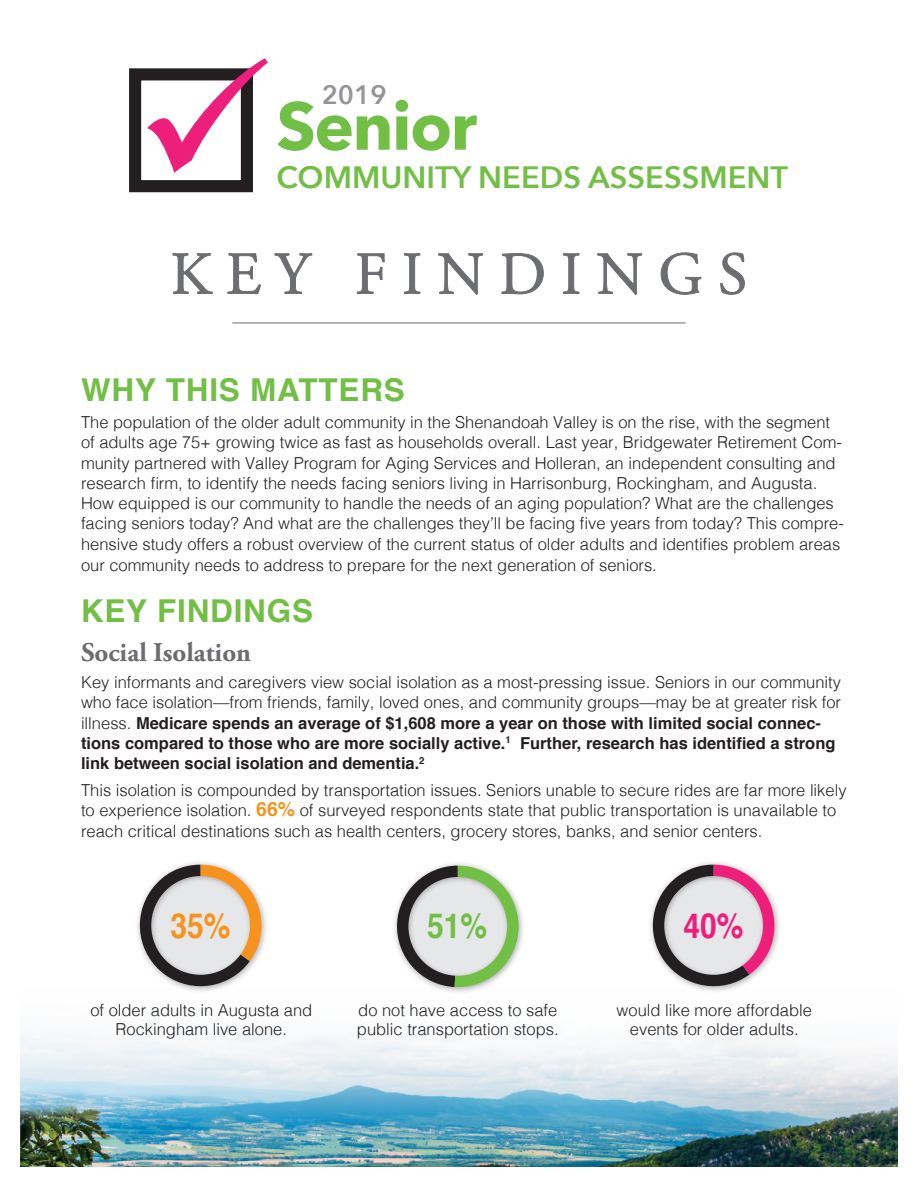
<style>
.page{position:relative;width:918px;height:1188px;background:#fff}
.page>*{position:absolute;margin:0;border:0;box-sizing:border-box;transform-origin:0 0}
.t1{font:700 66.75px "Avenir Next";letter-spacing:-.025em;color:#71bf44}
.t2{font:60px "Adobe Garamond";letter-spacing:.25em;color:#6c6d70}
.t3{font:700 34.5px "Helvetica";color:#f7931d;scale:.87 1}
.t4{font:700 34.5px "Helvetica";color:#71bf44;scale:.87 1}
.t5{font:700 34.5px "Helvetica";color:#ee1e7b;scale:.87 1}
.t6{font:700 31.5px "Helvetica";letter-spacing:.025em;color:#71bf44}
.t7{font:600 30.75px "Avenir Next";color:#71bf44}
.t8{font:700 27px "Adobe Garamond Pro";color:#6c6d70}
.t9{font:600 26.55px "Avenir Next";color:#939598}
.t10{font:300 16.5px/20.4px "Helvetica";color:#231f20}
.t11{font:700 16.5px/20.2px "Helvetica";color:#231f20}
.s1{font-weight:300}
.s2{font-weight:700;font-size:19.5px;color:#f7931d}
</style>
<div class="page">
<img style="left:21px;top:1032px;width:876px;height:134px">
<div style="left:129px;top:68px;width:124px;height:124px;border:12px solid #231f20"></div>
<svg style="left:147px;top:58px;width:121px;height:115px"></svg>
<svg style="left:173px;top:254px;width:40px;height:40px"></svg>
<svg style="left:228px;top:254px;width:32px;height:40px"></svg>
<svg style="left:275px;top:254px;width:37px;height:40px"></svg>
<svg style="left:357px;top:254px;width:27px;height:40px"></svg>
<svg style="left:404px;top:254px;width:16px;height:40px"></svg>
<svg style="left:438px;top:254px;width:45px;height:40px"></svg>
<svg style="left:502px;top:254px;width:41px;height:40px"></svg>
<svg style="left:563px;top:254px;width:16px;height:40px"></svg>
<svg style="left:598px;top:254px;width:44px;height:40px"></svg>
<svg style="left:661px;top:253px;width:40px;height:41px"></svg>
<svg style="left:721px;top:253px;width:23px;height:41px"></svg>
<hr style="left:232px;top:323px;width:454px;height:1px;background:#6c6d70">
<div style="left:135px;top:860px;width:134px;height:134px;background:#231f20;opacity:.37"></div>
<svg style="left:135px;top:865px;width:126px;height:129px"></svg>
<div style="left:392px;top:861px;width:134px;height:133px;background:#231f20;opacity:.37"></div>
<svg style="left:395px;top:866px;width:124px;height:121px"></svg>
<div style="left:648px;top:860px;width:108px;height:134px;background:#231f20;opacity:.37"></div>
<div style="left:709px;top:860px;width:72px;height:121px;background:#231f20;opacity:.37"></div>
<svg style="left:648px;top:865px;width:126px;height:129px"></svg>
<h3 class="t9" style="left:322px;top:72px;width:66px">2019</h3>
<h1 class="t1" style="left:276px;top:69px;width:202px">Senior</h1>
<h3 class="t7" style="left:276px;top:151px;width:513px">COMMUNITY NEEDS ASSESSMENT</h3>
<h2 class="t2" style="left:170px;top:242px;width:579px">KEY FINDINGS</h2>
<h3 class="t6" style="left:81px;top:365px;width:325px">WHY THIS MATTERS</h3>
<p class="t10" style="left:81px;top:411px;width:764px">The population of the older adult community in the Shenandoah Valley is on the rise, with the segment of adults age 75+ growing twice as fast as households overall. Last year, Bridgewater Retirement Com&shy;munity partnered with Valley Program for Aging Services and Holleran, an independent consulting and research firm, to identify the needs facing seniors living in Harrisonburg, Rockingham, and Augusta.<br>How equipped is our community to handle the needs of an aging population? What are the challenges facing seniors today? And what are the challenges they’ll be facing five years from today? This compre&shy;hensive study offers a robust overview of the current status of older adults and identifies problem areas our community needs to address to prepare for the next generation of seniors.</p>
<h3 class="t6" style="left:81px;top:585px;width:234px">KEY FINDINGS</h3>
<h3 class="t8" style="left:81px;top:637px;width:172px">Social Isolation</h3>
<p class="t11" style="left:81px;top:672px;width:762px"><span class="s1">Key informants and caregivers view social isolation as a most-pressing issue. Seniors in our community who face isolation—from friends, family, loved ones, and community groups—may be at greater risk for illness.</span> Medicare spends an average of $1,608 more a year on those with limited social connec&shy;tions compared to those who are more socially active.<sup>1</sup> Further, research has identified a strong link between social isolation and dementia.<sup>2</sup></p>
<p class="t10" style="left:81px;top:779px;width:767px">This isolation is compounded by transportation issues. Seniors unable to secure rides are far more likely to experience isolation. <span class="s2">66%</span> of surveyed respondents state that public transportation is unavailable to reach critical destinations such as health centers, grocery stores, banks, and senior centers.</p>
<h3 class="t3" style="left:171px;top:898px;width:70px">35%</h3>
<h3 class="t4" style="left:427px;top:898px;width:70px">51%</h3>
<h3 class="t5" style="left:684px;top:898px;width:70px">40%</h3>
<p class="t10" style="left:90px;top:999px;width:223px;line-height:19.8px;text-align:center">of older adults in Augusta and<br>Rockingham live alone.</p>
<p class="t10" style="left:357px;top:999px;width:203px;line-height:19.8px">do not have access to safe public transportation stops.</p>
<p class="t10" style="left:617px;top:999px;width:197px;line-height:19.8px;text-align:center">would like more affordable events for older adults.</p>
</div>
